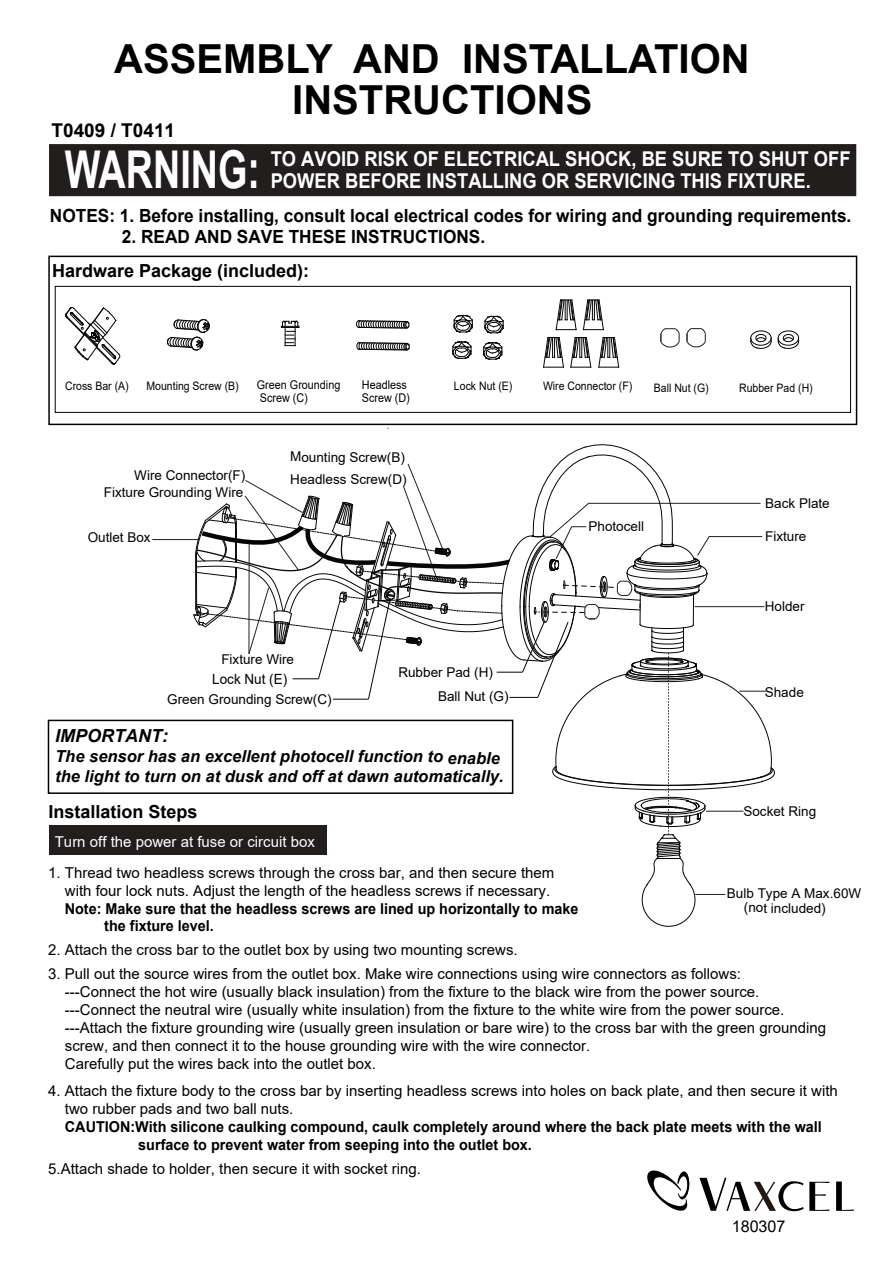
<style>
.page{position:relative;width:893px;height:1263px;background:#fff}
.page>*{position:absolute;margin:0;border:0;box-sizing:border-box;transform-origin:0 0}
.t1{font:700 52.2px "Arial";color:#fff;scale:.72 1}
.t2{font:700 40.05px/41.1px "Arial";color:#000;text-align:center}
.t3{font:700 20.4px/22px "Arial";color:#fff;scale:.9 1}
.t4{font:700 19.05px "Arial";color:#000}
.t5{font:700 18.15px "Arial";color:#000;scale:.95 1}
.t6{font:700 18px "Arial";color:#000}
.t7{font:italic 700 18px "Arial";color:#000}
.t8{font:italic 700 16.5px/19.8px "Arial";color:#000}
.t9{font:16.2px "Arial";color:#000}
.t10{font:15px/18px "Arial";color:#000}
.t11{font:700 15px/17.2px "Arial";color:#000;scale:.96 1}
.t12{font:15px "Arial";color:#fff}
.t13{font:14.1px "Arial";color:#000;scale:.96 1}
.t14{font:13.5px/14.4px "Arial";color:#000}
.t15{font:12px/12.9px "Arial";color:#000;scale:.9 1}
.t16{font:11.7px "Arial";color:#000;scale:.9 1}
</style>
<div class="page">
<div style="left:49px;top:826px;width:277px;height:29px;background:#221e1e"></div>
<div style="left:49px;top:144px;width:807px;height:52px;background:#221e1e"></div>
<hr style="left:152px;top:539px;width:47px;height:1px;background:#231f20">
<div style="left:48px;top:256px;width:809px;height:169px;border:2px solid #030303"></div>
<div style="left:55px;top:286px;width:796px;height:127px;border:1px solid #030303"></div>
<svg style="left:65px;top:307px;width:55px;height:58px"></svg>
<svg style="left:167px;top:319px;width:43px;height:31px"></svg>
<svg style="left:281px;top:321px;width:19px;height:25px"></svg>
<svg style="left:356px;top:342px;width:54px;height:8px"></svg>
<svg style="left:356px;top:320px;width:53px;height:8px"></svg>
<svg style="left:452px;top:341px;width:20px;height:18px"></svg>
<svg style="left:483px;top:342px;width:20px;height:18px"></svg>
<svg style="left:454px;top:315px;width:19px;height:18px"></svg>
<svg style="left:484px;top:316px;width:20px;height:18px"></svg>
<svg style="left:598px;top:337px;width:21px;height:31px"></svg>
<svg style="left:570px;top:337px;width:21px;height:31px"></svg>
<svg style="left:543px;top:337px;width:21px;height:31px"></svg>
<svg style="left:583px;top:300px;width:21px;height:30px"></svg>
<svg style="left:556px;top:300px;width:20px;height:30px"></svg>
<svg style="left:660px;top:328px;width:20px;height:20px"></svg>
<svg style="left:686px;top:328px;width:20px;height:20px"></svg>
<svg style="left:750px;top:330px;width:22px;height:19px"></svg>
<svg style="left:778px;top:330px;width:21px;height:19px"></svg>
<div style="left:48px;top:720px;width:465px;height:74px;border:2px solid #030303"></div>
<svg style="left:836px;top:1181px;width:18px;height:30px"></svg>
<svg style="left:699px;top:1178px;width:130px;height:33px"></svg>
<svg style="left:647px;top:1170px;width:43px;height:41px"></svg>
<svg style="left:193px;top:444px;width:582px;height:483px"></svg>
<h2 class="t2" style="left:114px;top:39px;width:637px">ASSEMBLY AND INSTALLATION<br>INSTRUCTIONS</h2>
<p class="t4" style="left:51px;top:117px;width:125px">T0409 / T0411</p>
<h1 class="t1" style="left:65px;top:133px;width:273px">WARNING:</h1>
<h3 class="t3" style="left:271px;top:148px;width:646px">TO AVOID RISK OF ELECTRICAL SHOCK, BE SURE TO SHUT OFF<br>POWER BEFORE INSTALLING OR SERVICING THIS FIXTURE.</h3>
<p class="t5" style="left:50px;top:203px;width:845px">NOTES: 1. Before installing, consult local electrical codes for wiring and grounding requirements.</p>
<p class="t5" style="left:122px;top:224px;width:384px">2. READ AND SAVE THESE INSTRUCTIONS.</p>
<p class="t6" style="left:52px;top:258px;width:259px">Hardware Package (included):</p>
<p class="t16" style="left:65px;top:378px;width:72px">Cross Bar (A)</p>
<p class="t16" style="left:147px;top:378px;width:104px">Mounting Screw (B)</p>
<p class="t15" style="left:257px;top:378px;width:94px">Green Grounding</p>
<p class="t16" style="left:543px;top:378px;width:101px">Wire Connector (F)</p>
<p class="t16" style="left:654px;top:379px;width:62px">Ball Nut (G)</p>
<p class="t16" style="left:739px;top:379px;width:83px">Rubber Pad (H)</p>
<p class="t15" style="left:260px;top:391px;width:55px">Screw (C)</p>
<p class="t15" style="left:362px;top:378px;width:55px">Headless<br>Screw (D)</p>
<p class="t16" style="left:454px;top:378px;width:66px">Lock Nut (E)</p>
<p class="t14" style="left:290px;top:450px;width:116px">Mounting Screw(B)</p>
<p class="t14" style="left:134px;top:468px;width:113px">Wire Connector(F)</p>
<p class="t14" style="left:290px;top:472px;width:118px">Headless Screw(D)</p>
<p class="t14" style="left:104px;top:485px;width:141px">Fixture Grounding Wire</p>
<p class="t14" style="left:88px;top:530px;width:65px">Outlet Box</p>
<p class="t14" style="left:221px;top:652px;width:74px">Fixture Wire</p>
<p class="t14" style="left:167px;top:692px;width:166px">Green Grounding Screw(C)</p>
<p class="t13" style="left:212px;top:669px;width:80px">Lock Nut (E)</p>
<p class="t14" style="left:398px;top:665px;width:96px">Rubber Pad (H)</p>
<p class="t14" style="left:438px;top:689px;width:72px">Ball Nut (G)</p>
<p class="t7" style="left:55px;top:724px;width:114px">IMPORTANT:</p>
<p class="t8" style="left:55px;top:747px;width:450px">The sensor has an excellent photocell function to enable the light to turn on at dusk and off at dawn automatically.</p>
<p class="t6" style="left:48px;top:799px;width:151px">Installation Steps</p>
<p class="t12" style="left:55px;top:832px;width:262px">Turn off the power at fuse or circuit box</p>
<p class="t14" style="left:588px;top:519px;width:57px">Photocell</p>
<p class="t14" style="left:765px;top:495px;width:66px">Back Plate</p>
<p class="t14" style="left:765px;top:529px;width:43px">Fixture</p>
<p class="t14" style="left:765px;top:599px;width:41px">Holder</p>
<p class="t14" style="left:765px;top:685px;width:41px">Shade</p>
<p class="t14" style="left:743px;top:804px;width:74px">Socket Ring</p>
<p class="t10" style="left:48px;top:864px;width:508px;text-align:right">1. Thread two headless screws through the cross bar, and then secure them with four lock nuts. Adjust the length of the headless screws if necessary.</p>
<p class="t11" style="left:104px;top:900px;width:496px;text-indent:-40px">Note: Make sure that the headless screws are lined up horizontally to make the fixture level.</p>
<p class="t10" style="left:48px;top:941px;width:471px">2. Attach the cross bar to the outlet box by using two mounting screws.</p>
<p class="t10" style="left:65px;top:965px;width:763px;text-indent:-17px">3. Pull out the source wires from the outlet box. Make wire connections using wire connectors as follows:<br>---Connect the hot wire (usually black insulation) from the fixture to the black wire from the power source. ---Connect the neutral wire (usually white insulation) from the fixture to the white wire from the power source. ---Attach the fixture grounding wire (usually green insulation or bare wire) to the cross bar with the green grounding screw, and then connect it to the house grounding wire with the wire connector.<br>Carefully put the wires back into the outlet box.</p>
<p class="t10" style="left:65px;top:1082px;width:774px;text-indent:-17px">4. Attach the fixture body to the cross bar by inserting headless screws into holes on back plate, and then secure it with two rubber pads and two ball nuts.</p>
<p class="t11" style="left:138px;top:1119px;width:714px;text-indent:-73px">CAUTION:With silicone caulking compound, caulk completely around where the back plate meets with the wall surface to prevent water from seeping into the outlet box.</p>
<p class="t10" style="left:48px;top:1159px;width:374px">5.Attach shade to holder, then secure it with socket ring.</p>
<p class="t14" style="left:744px;top:886px;width:119px;text-indent:-17px">Bulb Type A Max.60W (not included)</p>
<p class="t9" style="left:732px;top:1215px;width:55px">180307</p>
</div>
